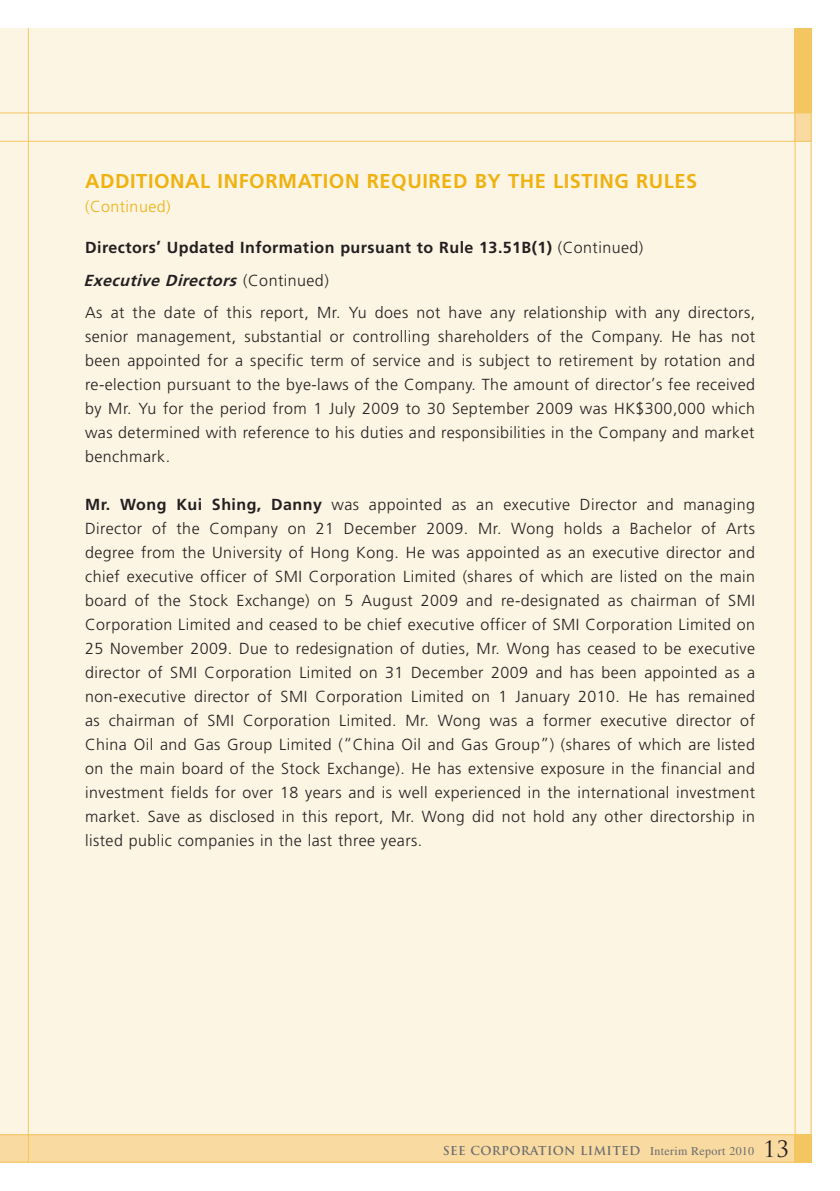
<style>
.page{position:relative;width:840px;height:1191px;background:#fff}
.page>*{position:absolute;margin:0;border:0;box-sizing:border-box;transform-origin:0 0}
.Heading_1{font:700 20px "Frutiger LT Std";letter-spacing:.03em;color:#efb211}
.Body_Text{font:300 16px/24px "Frutiger LT Std";letter-spacing:.03em;color:#231f20;text-align:justify}
.Heading_2{font:700 16px "Frutiger LT Std";letter-spacing:.03em;color:#231f20}
.Heading_3{font:italic 700 16px "Frutiger LT Std";color:#231f20}
.Heading_1-2{font:300 16px "Frutiger LT Std";letter-spacing:.03em;color:#efb211}
.t1{font:700 12px "Trajan Pro";letter-spacing:.03em;color:#6c6d70}
.s1{font-weight:300}
.s2{font-weight:300;font-style:normal}
.s3{font-weight:700}
.s4{font-family:"Times LT Std";font-weight:400}
.s5{font-weight:400;font-size:22px;color:#231f20}
</style>
<div class="page">
<div style="left:0;top:28px;width:811px;height:1134px;background:#fcf5e4"></div>
<div style="left:0;top:1134px;width:794px;height:28px;background:#f9dba1"></div>
<hr style="left:0;top:1161px;width:810px;height:1px;background:#f4c661">
<div style="left:794px;top:28px;width:17px;height:85px;background:#f4c661"></div>
<div style="left:794px;top:1134px;width:17px;height:28px;background:#f4c661"></div>
<div style="left:794px;top:113px;width:17px;height:29px;background:#f9dba1"></div>
<hr style="left:0;top:112px;width:810px;height:1px;background:#f4c661">
<hr style="left:0;top:1134px;width:810px;height:1px;background:#f4c661">
<hr style="left:0;top:141px;width:810px;height:1px;background:#f4c661">
<hr style="left:794px;top:28px;width:1px;height:1134px;background:#f4c661">
<hr style="left:28px;top:28px;width:1px;height:1134px;background:#f4c661">
<hr style="left:810px;top:28px;width:1px;height:1134px;background:#f4c661">
<p class="Heading_1" style="left:85px;top:169px;width:613px">ADDITIONAL INFORMATION REQUIRED BY THE LISTING RULES</p>
<p class="Heading_1-2" style="left:85px;top:197px;width:87px">(Continued)</p>
<p class="Heading_2" style="left:85px;top:238px;width:559px">Directors’ Updated Information pursuant to Rule 13.51B(1) <span class="s1">(Continued)</span></p>
<p class="Heading_3" style="left:83px;top:270px;width:247px">Executive Directors <span class="s2">( C o n t i n u e d )</span></p>
<p class="Body_Text" style="left:85px;top:301px;width:671px">As at the date of this report, Mr. Yu does not have any relationship with any directors, senior management, substantial or controlling shareholders of the Company. He has not been appointed for a specific term of service and is subject to retirement by rotation and re-election pursuant to the bye-laws of the Company. The amount of director’s fee received by Mr. Yu for the period from 1 July 2009 to 30 September 2009 was HK$300,000 which was determined with reference to his duties and responsibilities in the Company and market benchmark.</p>
<p class="Body_Text" style="left:85px;top:493px;width:671px"><span class="s3">Mr. Wong Kui Shing, Danny</span> was appointed as an executive Director and managing Director of the Company on 21 December 2009. Mr. Wong holds a Bachelor of Arts degree from the University of Hong Kong. He was appointed as an executive director and chief executive officer of SMI Corporation Limited (shares of which are listed on the main board of the Stock Exchange) on 5 August 2009 and re-designated as chairman of SMI Corporation Limited and ceased to be chief executive officer of SMI Corporation Limited on 25 November 2009. Due to redesignation of duties, Mr. Wong has ceased to be executive director of SMI Corporation Limited on 31 December 2009 and has been appointed as a non-executive director of SMI Corporation Limited on 1 January 2010. He has remained as chairman of SMI Corporation Limited. Mr. Wong was a former executive director of China Oil and Gas Group Limited (“China Oil and Gas Group”) (shares of which are listed on the main board of the Stock Exchange). He has extensive exposure in the financial and investment fields for over 18 years and is well experienced in the international investment market. Save as disclosed in this report, Mr. Wong did not hold any other directorship in listed public companies in the last three years.</p>
<p class="t1" style="left:442px;top:1142px;width:347px">SEE CORPORATION LIMITED <span class="s4">Interim Report 2010</span> <span class="s5">13</span></p>
</div>
